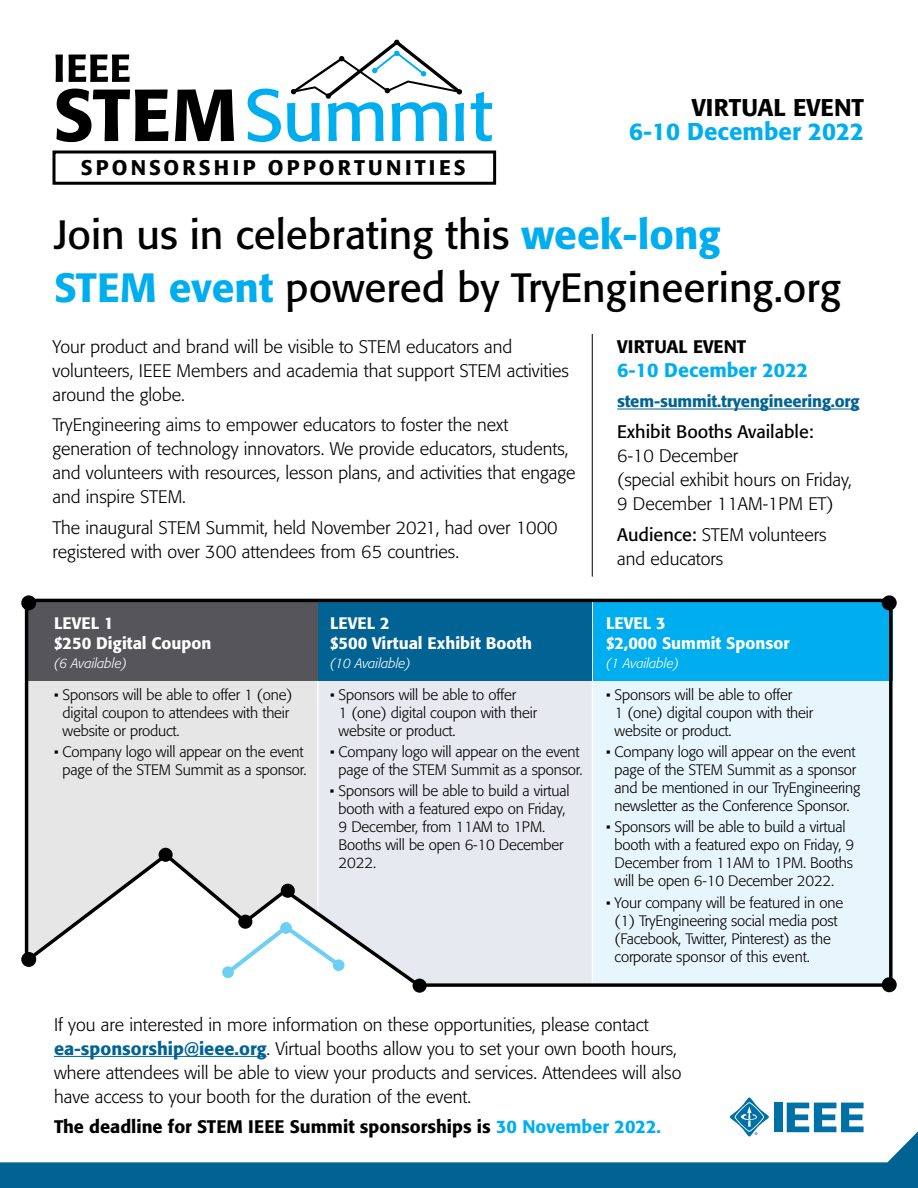
<style>
.page{position:relative;width:918px;height:1188px;background:#fff}
.page>*{position:absolute;margin:0;border:0;box-sizing:border-box;transform-origin:0 0}
.t1{font:40.5px/52.5px "Formata";color:#000}
.t2{font:500 24px "Formata";color:#00aeef}
.t3{font:500 24px "Formata";color:#000}
.t4{font:500 21px "Formata";letter-spacing:.15em;color:#000}
.t5{font:500 19.5px "Formata";color:#00aeef}
.t6{font:300 18px/24px "Formata";color:#000}
.t7{font:500 18px "Formata";color:#000}
.t8{font:18px "Formata";color:#000}
.t9{font:500 16.5px/19.5px "Formata";color:#fff}
.t10{font:500 16.5px "Formata";letter-spacing:-.01em;color:#006394}
.t11{font:300 15px/18px "Formata";letter-spacing:-.01em;color:#000}
.t12{font:italic 300 13.5px "Formata";color:#fff}
.s1{font-weight:500;color:#00aeef}
.s2{font-weight:400}
.s3{font-weight:500;color:#006394}
.s4{color:#00aeef}
</style>
<div class="page">
<svg style="left:0;top:1131px;width:918px;height:57px"></svg>
<div style="left:774px;top:1103px;width:8px;height:29px;background:#0071a6"></div>
<svg style="left:787px;top:1103px;width:77px;height:29px"></svg>
<svg style="left:730px;top:1097px;width:39px;height:40px"></svg>
<hr style="left:54px;top:1056px;width:213px;height:1px;background:#006394">
<hr style="left:617px;top:409px;width:243px;height:1px;background:#006394">
<svg style="left:23px;top:597px;width:871px;height:392px;background:#bad1dc"></svg>
<div style="left:413px;top:979px;width:14px;height:14px;background:#000;border-radius:50%"></div>
<div style="left:281px;top:884px;width:14px;height:14px;background:#000;border-radius:50%"></div>
<div style="left:238px;top:915px;width:14px;height:14px;background:#000;border-radius:50%"></div>
<div style="left:159px;top:848px;width:14px;height:14px;background:#000;border-radius:50%"></div>
<div style="left:21px;top:952px;width:15px;height:15px;background:#000;border-radius:50%"></div>
<div style="left:21px;top:595px;width:15px;height:15px;background:#000;border-radius:50%"></div>
<div style="left:882px;top:595px;width:15px;height:15px;background:#000;border-radius:50%"></div>
<div style="left:882px;top:977px;width:15px;height:15px;background:#000;border-radius:50%"></div>
<hr style="left:592px;top:334px;width:1px;height:243px;background:#000">
<svg style="left:55px;top:54px;width:75px;height:28px"></svg>
<svg style="left:56px;top:89px;width:113px;height:53px"></svg>
<svg style="left:175px;top:89px;width:59px;height:52px"></svg>
<svg style="left:248px;top:89px;width:33px;height:53px"></svg>
<svg style="left:471px;top:92px;width:21px;height:49px"></svg>
<svg style="left:287px;top:40px;width:177px;height:102px"></svg>
<div style="left:52px;top:151px;width:444px;height:34px;border:3px solid #000"></div>
<h3 class="t4" style="left:81px;top:155px;width:386px">SPONSORSHIP OPPORTUNITIES</h3>
<h2 class="t3" style="left:692px;top:93px;width:174px">VIRTUAL EVENT</h2>
<h2 class="t2" style="left:629px;top:117px;width:236px">6-10 December 2022</h2>
<h1 class="t1" style="left:54px;top:209px;width:789px">Join us in celebrating this <span class="s1">week-long<br>STEM event</span> powered by TryEngineering.org</h1>
<p class="t6" style="left:52px;top:334px;width:518px">Your product and brand will be visible to STEM educators and volunteers, IEEE Members and academia that support STEM activities around the globe.</p>
<p class="t6" style="left:52px;top:413px;width:524px">TryEngineering aims to empower educators to foster the next generation of technology innovators. We provide educators, students, and volunteers with resources, lesson plans, and activities that engage and inspire STEM.</p>
<p class="t6" style="left:52px;top:516px;width:507px">The inaugural STEM Summit, held November 2021, had over 1000 registered with over 300 attendees from 65 countries.</p>
<p class="t9" style="left:54px;top:614px;width:159px">LEVEL 1<br>$250 Digital Coupon</p>
<p class="t12" style="left:54px;top:656px;width:75px">(6 Available)</p>
<p class="t11" style="left:63px;top:686px;width:231px;text-indent:-9px">• Sponsors will be able to offer 1 (one) digital coupon to attendees with their website or product.</p>
<p class="t11" style="left:54px;top:743px;width:254px;text-align:center">• Company logo will appear on the event page of the STEM Summit as a sponsor.</p>
<p class="t9" style="left:330px;top:614px;width:204px">LEVEL 2<br>$500 Virtual Exhibit Booth</p>
<p class="t12" style="left:330px;top:656px;width:83px">(10 Available)</p>
<p class="t11" style="left:339px;top:686px;width:200px;text-indent:-9px">• Sponsors will be able to offer<br>1 (one) digital coupon with their website or product.</p>
<p class="t11" style="left:330px;top:743px;width:254px;text-align:center">• Company logo will appear on the event page of the STEM Summit as a sponsor.</p>
<p class="t11" style="left:339px;top:782px;width:233px;text-indent:-9px">• Sponsors will be able to build a virtual booth with a featured expo on Friday,<br>9 December, from 11AM to 1PM.<br>Booths will be open 6-10 December<br>2022.</p>
<p class="t7" style="left:617px;top:335px;width:131px">VIRTUAL EVENT</p>
<h3 class="t5" style="left:617px;top:358px;width:192px">6-10 December 2022</h3>
<p class="t10" style="left:617px;top:391px;width:244px">stem-summit.tryengineering.org</p>
<p class="t8" style="left:617px;top:421px;width:198px">Exhibit Booths Available:</p>
<p class="t6" style="left:617px;top:444px;width:236px">6-10 December<br>(special exhibit hours on Friday,<br>9 December 11AM-1PM ET)</p>
<p class="t6" style="left:617px;top:523px;width:211px"><span class="s2">Audience:</span> STEM volunteers and educators</p>
<p class="t9" style="left:606px;top:614px;width:185px">LEVEL 3<br>$2,000 Summit Sponsor</p>
<p class="t12" style="left:606px;top:656px;width:75px">(1 Available)</p>
<p class="t11" style="left:615px;top:686px;width:200px;text-indent:-9px">• Sponsors will be able to offer<br>1 (one) digital coupon with their website or product.</p>
<p class="t11" style="left:606px;top:743px;width:256px;text-align:center">• Company logo will appear on the event page of the STEM Summit as a sponsor and be mentioned in our TryEngineering newsletter as the Conference Sponsor.</p>
<p class="t11" style="left:615px;top:818px;width:241px;text-indent:-9px">• Sponsors will be able to build a virtual booth with a featured expo on Friday, 9<br>December from 11AM to 1PM. Booths will be open 6-10 December 2022.</p>
<p class="t11" style="left:615px;top:894px;width:230px;text-indent:-9px">• Your company will be featured in one (1) TryEngineering social media post (Facebook, Twitter, Pinterest) as the corporate sponsor of this event.</p>
<p class="t6" style="left:54px;top:1012px;width:629px">If you are interested in more information on these opportunities, please contact <span class="s3">ea-sponsorship@ieee.org</span>. Virtual booths allow you to set your own booth hours, where attendees will be able to view your products and services. Attendees will also have access to your booth for the duration of the event.</p>
<p class="t7" style="left:54px;top:1116px;width:609px">The deadline for STEM IEEE Summit sponsorships is <span class="s4">30 November 2022.</span></p>
</div>
